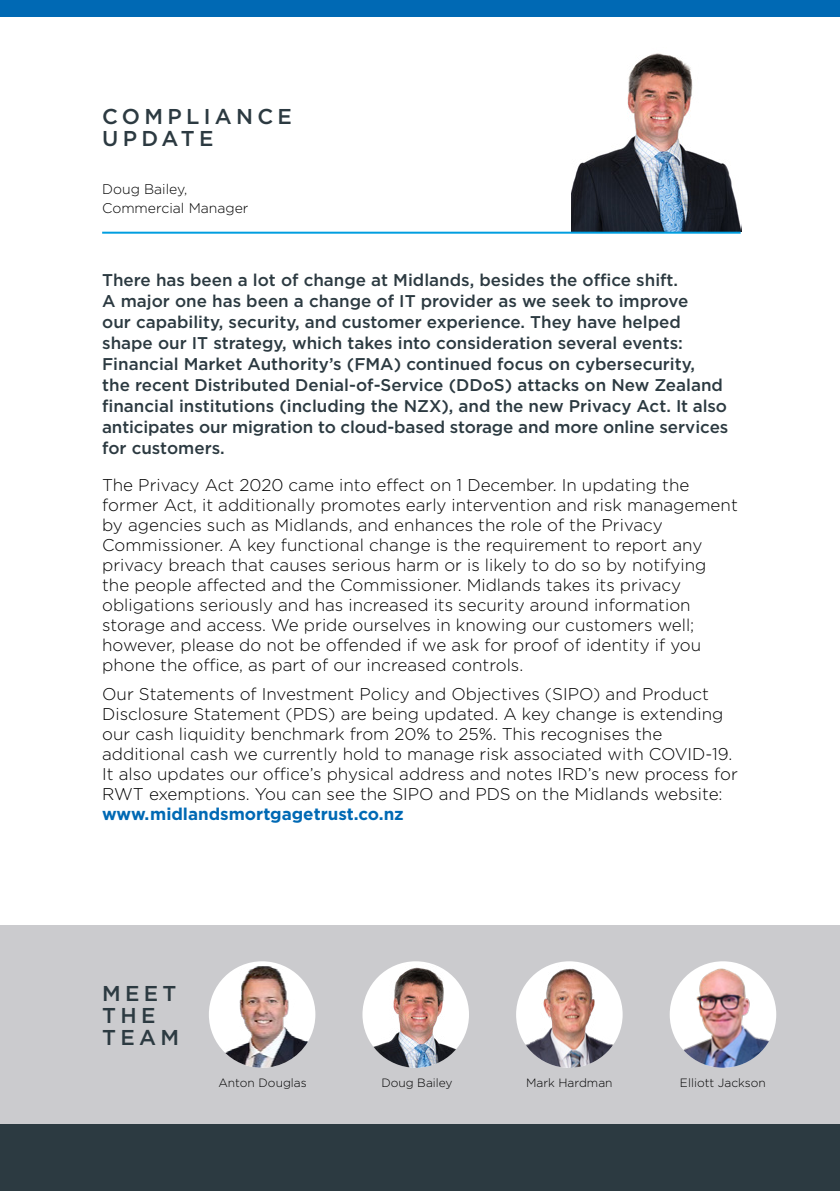
<style>
.page{position:relative;width:840px;height:1191px;background:#fff}
.page>*{position:absolute;margin:0;border:0;box-sizing:border-box;transform-origin:0 0}
.t1{font:500 21.4px/22px "Gotham";letter-spacing:.2em;color:#2c3a41}
.t2{font:300 17px/20px "Gotham";color:#000}
.t3{font:500 17px/21px "Gotham";color:#2c3a41}
.t4{font:700 17px "Gotham";color:#0069b4}
.t5{font:300 14px/18px "Gotham";color:#000}
.t6{font:300 12px "Gotham";color:#000}
</style>
<div class="page">
<div style="left:0;top:1124px;width:839px;height:67px;background:#2c3a41"></div>
<div style="left:0;top:0;width:839px;height:17px;background:#0069b4"></div>
<div style="left:0;top:926px;width:839px;height:198px;background:#cbcbce"></div>
<img style="left:362px;top:961px;width:106px;height:106px;border-radius:53px">
<div style="left:209px;top:961px;width:106px;height:106px;background:#fff;border-radius:50%"></div>
<img style="left:224px;top:961px;width:83px;height:106px">
<img style="left:516px;top:964px;width:106px;height:103px">
<img style="left:669px;top:961px;width:106px;height:106px;border-radius:53px">
<img style="left:570px;top:53px;width:170px;height:179px">
<hr style="left:102px;top:232px;width:638px;height:2px;background:#009ee0">
<p class="t1" style="left:102px;top:105px;width:191px">COMPLIANCE<br>UPDATE</p>
<p class="t5" style="left:102px;top:180px;width:148px">Doug Bailey,<br>Commercial Manager</p>
<p class="t3" style="left:102px;top:269px;width:627px">There has been a lot of change at Midlands, besides the office shift.<br>A major one has been a change of IT provider as we seek to improve<br>our capability, security, and customer experience. They have helped shape our IT strategy, which takes into consideration several events:<br>Financial Market Authority’s (FMA) continued focus on cybersecurity,<br>the recent Distributed Denial-of-Service (DDoS) attacks on New Zealand financial institutions (including the NZX), and the new Privacy Act. It also anticipates our migration to cloud-based storage and more online services for customers.</p>
<p class="t2" style="left:102px;top:475px;width:636px">The Privacy Act 2020 came into effect on 1 December. In updating the former Act, it additionally promotes early intervention and risk management by agencies such as Midlands, and enhances the role of the Privacy Commissioner. A key functional change is the requirement to report any privacy breach that causes serious harm or is likely to do so by notifying the people affected and the Commissioner. Midlands takes its privacy obligations seriously and has increased its security around information storage and access. We pride ourselves in knowing our customers well; however, please do not be offended if we ask for proof of identity if you phone the office, as part of our increased controls.</p>
<p class="t2" style="left:102px;top:683px;width:636px">Our Statements of Investment Policy and Objectives (SIPO) and Product Disclosure Statement (PDS) are being updated. A key change is extending our cash liquidity benchmark from 20% to 25%. This recognises the additional cash we currently hold to manage risk associated with COVID-19.<br>It also updates our office’s physical address and notes IRD’s new process for RWT exemptions. You can see the SIPO and PDS on the Midlands website:</p>
<p class="t4" style="left:102px;top:804px;width:303px">www.midlandsmortgagetrust.co.nz</p>
<p class="t1" style="left:102px;top:981px;width:78px">MEET<br>THE<br>TEAM</p>
<p class="t6" style="left:218px;top:1075px;width:90px">Anton Douglas</p>
<p class="t6" style="left:381px;top:1075px;width:73px">Doug Bailey</p>
<p class="t6" style="left:525px;top:1075px;width:88px">Mark Hardman</p>
<p class="t6" style="left:679px;top:1075px;width:87px">Elliott Jackson</p>
</div>
